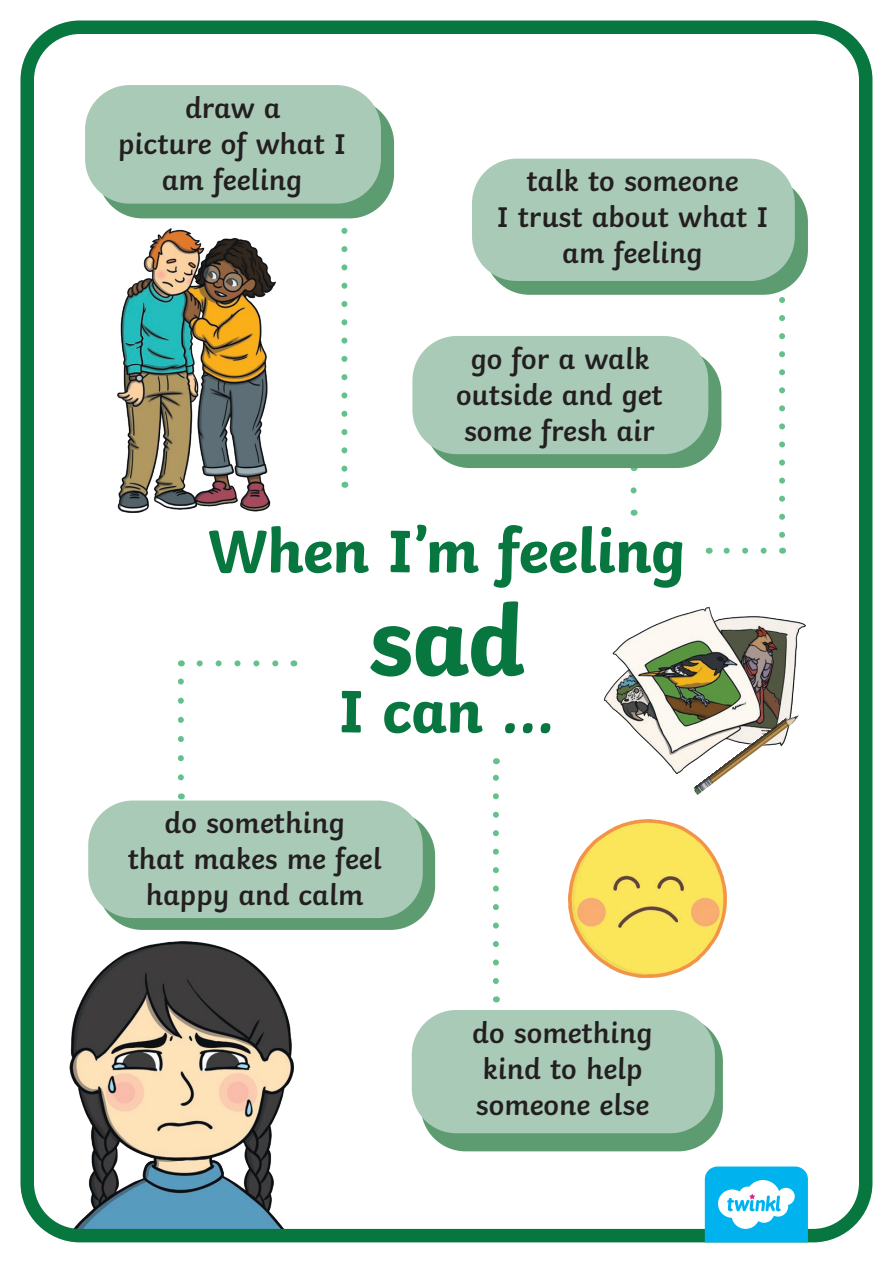
<style>
.page{position:relative;width:893px;height:1263px;background:#fff}
.page>*{position:absolute;margin:0;border:0;box-sizing:border-box;transform-origin:0 0}
.t1{font:700 100.5px "Twinkl";color:#08763f}
.t2{font:700 63px "Twinkl";letter-spacing:-.01em;color:#08763f}
.t3{font:600 30px/36px "Twinkl";color:#231f20;text-align:center}
</style>
<div class="page">
<svg style="left:341px;top:231px;width:6px;height:241px"></svg>
<svg style="left:779px;top:300px;width:6px;height:238px"></svg>
<svg style="left:723px;top:548px;width:41px;height:6px"></svg>
<svg style="left:631px;top:490px;width:6px;height:4px"></svg>
<svg style="left:178px;top:678px;width:6px;height:99px"></svg>
<svg style="left:200px;top:660px;width:79px;height:6px"></svg>
<svg style="left:493px;top:774px;width:6px;height:207px"></svg>
<img style="left:69px;top:941px;width:224px;height:286px">
<div style="left:98px;top:99px;width:296px;height:119px;background:#5d9b71;border-radius:45px"></div>
<div style="left:485px;top:177px;width:323px;height:118px;background:#5d9b71;border-radius:45px"></div>
<div style="left:425px;top:349px;width:296px;height:119px;background:#5d9b71;border-radius:45px"></div>
<div style="left:98px;top:811px;width:337px;height:119px;background:#5d9b71;border-radius:45px"></div>
<div style="left:421px;top:1017px;width:302px;height:134px;background:#5d9b71;border-radius:45px"></div>
<div style="left:85px;top:85px;width:296px;height:119px;background:#aacab8;border-radius:45px"></div>
<div style="left:472px;top:159px;width:323px;height:122px;background:#aacab8;border-radius:45px"></div>
<div style="left:412px;top:336px;width:296px;height:118px;background:#aacab8;border-radius:45px"></div>
<div style="left:88px;top:800px;width:335px;height:118px;background:#aacab8;border-radius:45px"></div>
<div style="left:412px;top:1010px;width:303px;height:123px;background:#aacab8;border-radius:45px"></div>
<img style="left:118px;top:229px;width:157px;height:284px">
<img style="left:604px;top:608px;width:201px;height:165px">
<img style="left:692px;top:709px;width:111px;height:86px">
<img style="left:568px;top:820px;width:158px;height:157px">
<div style="left:20px;top:20px;width:852px;height:1222px;border:14px solid #08763f;border-radius:53px"></div>
<svg style="left:705px;top:1166px;width:103px;height:76px"></svg>
<p class="t3" style="left:118px;top:87px;width:229px">draw a<br>picture of what I am feeling</p>
<p class="t3" style="left:497px;top:160px;width:273px">talk to someone<br>I trust about what I am feeling</p>
<p class="t3" style="left:456px;top:338px;width:208px">go for a walk outside and get some fresh air</p>
<p class="t2" style="left:208px;top:499px;width:479px">When I’m feeling</p>
<p class="t1" style="left:368px;top:558px;width:158px">sad</p>
<p class="t2" style="left:338px;top:659px;width:218px">I can …</p>
<p class="t3" style="left:128px;top:802px;width:256px">do something<br>that makes me feel happy and calm</p>
<p class="t3" style="left:472px;top:1012px;width:182px;text-align:left">do something kind to help someone else</p>
</div>
